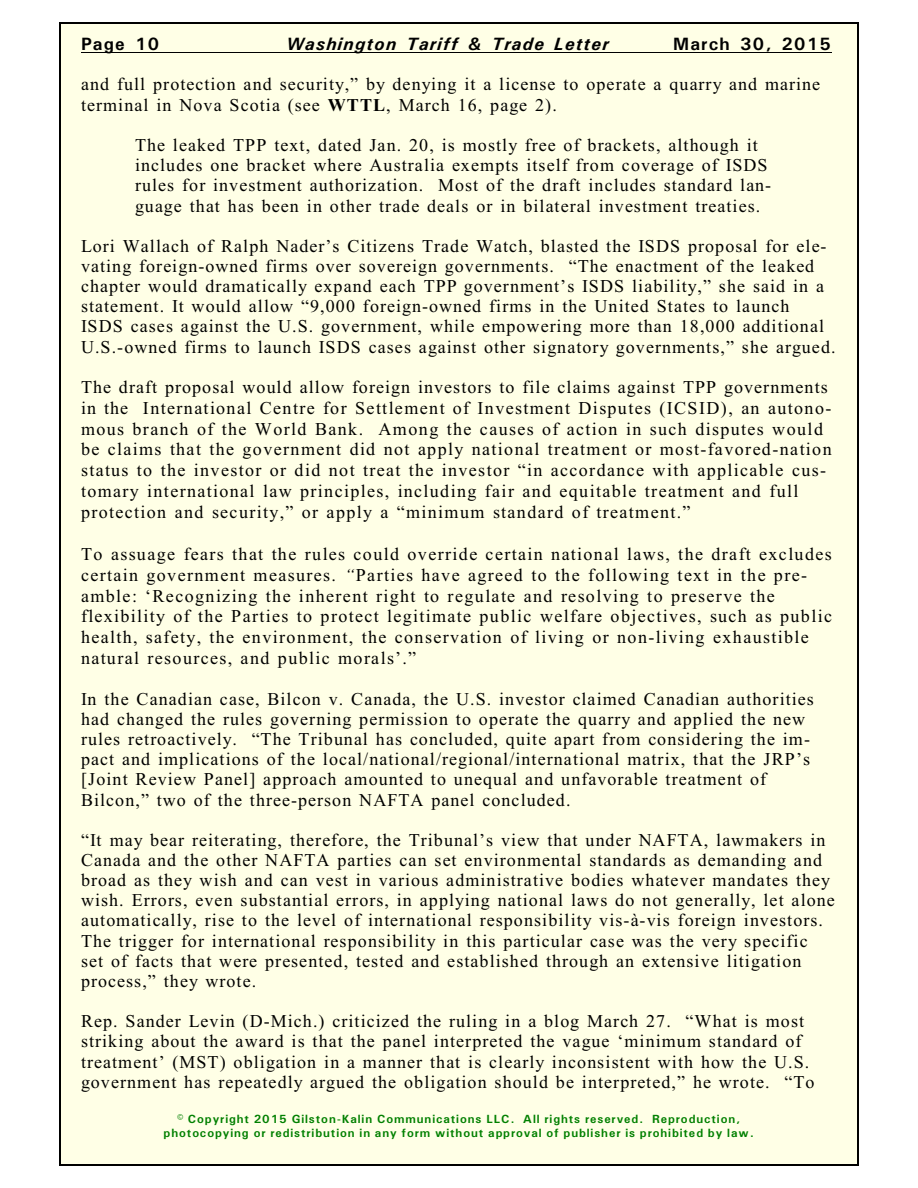
<style>
.page{position:relative;width:918px;height:1188px;background:#fff}
.page>*{position:absolute;margin:0;border:0;box-sizing:border-box;transform-origin:0 0}
.t1{font:18px/20.1px "Times New Roman";letter-spacing:.06em;color:#000}
.t2{font:italic 700 18px "Univers";letter-spacing:.07em;color:#000}
.t3{font:700 18px "Univers";letter-spacing:.075em;color:#000}
.t4{font:700 12px/13.6px "Univers";letter-spacing:.075em;color:#008000;text-align:center}
.s1{font-weight:700}
.s2{font-style:italic}
</style>
<div class="page">
<div style="left:59px;top:23px;width:800px;height:1142px;background:#ffffe6"></div>
<hr style="left:59px;top:23px;width:1px;height:1142px;background:#000">
<hr style="left:857px;top:23px;width:2px;height:1142px;background:#000">
<hr style="left:59px;top:23px;width:799px;height:1px;background:#000">
<hr style="left:59px;top:1164px;width:799px;height:1px;background:#000">
<hr style="left:81px;top:52px;width:751px;height:1px;background:#000">
<p class="t3" style="left:81px;top:38px;width:79px">Page 10</p>
<p class="t2" style="left:286px;top:38px;width:324px">Washington Tariff &amp; Trade Letter</p>
<p class="t3" style="left:673px;top:38px;width:159px">March 30, 2015</p>
<p class="t1" style="left:81px;top:76px;width:741px;line-height:20.5px">and full protection and security,” by denying it a license to operate a quarry and marine terminal in Nova Scotia (see <span class="s1">WTTL</span>, March 16, page 2).</p>
<p class="t1" style="left:135px;top:137px;width:638px">The leaked TPP text, dated Jan. 20, is mostly free of brackets, although it includes one bracket where Australia exempts itself from coverage of ISDS rules for investment authorization. Most of the draft includes standard lan&shy;guage that has been in other trade deals or in bilateral investment treaties.</p>
<p class="t1" style="left:81px;top:237px;width:756px">Lori Wallach of Ralph Nader’s Citizens Trade Watch, blasted the ISDS proposal for ele&shy;vating foreign-owned firms over sovereign governments. “The enactment of the leaked chapter would dramatically expand each TPP government’s ISDS liability,” she said in a statement. It would allow “9,000 foreign-owned firms in the United States to launch ISDS cases against the U.S. government, while empowering more than 18,000 additional U.S.-owned firms to launch ISDS cases against other signatory governments,” she argued.</p>
<p class="t1" style="left:81px;top:378px;width:752px;line-height:20.9px">The draft proposal would allow foreign investors to file claims against TPP governments in the International Centre for Settlement of Investment Disputes (ICSID), an autono&shy;mous branch of the World Bank. Among the causes of action in such disputes would be claims that the government did not apply national treatment or most-favored-nation status to the investor or did not treat the investor “in accordance with applicable cus&shy;tomary international law principles, including fair and equitable treatment and full protection and security,” or apply a “minimum standard of treatment.”</p>
<p class="t1" style="left:81px;top:545px;width:753px;line-height:20.9px">To assuage fears that the rules could override certain national laws, the draft excludes certain government measures. <span class="s2">“</span>Parties have agreed to the following text in the pre&shy;amble: ‘Recognizing the inherent right to regulate and resolving to preserve the flexibility of the Parties to protect legitimate public welfare objectives, such as public health, safety, the environment, the conservation of living or non-living exhaustible natural resources, and public morals’.”</p>
<p class="t1" style="left:81px;top:690px;width:734px">In the Canadian case, Bilcon v. Canada, the U.S. investor claimed Canadian authorities had changed the rules governing permission to operate the quarry and applied the new rules retroactively. “The Tribunal has concluded, quite apart from considering the im&shy;pact and implications of the local/national/regional/international matrix, that the JRP’s [Joint Review Panel] approach amounted to unequal and unfavorable treatment of Bilcon,” two of the three-person NAFTA panel concluded.</p>
<p class="t1" style="left:81px;top:831px;width:755px">“It may bear reiterating, therefore, the Tribunal’s view that under NAFTA, lawmakers in Canada and the other NAFTA parties can set environmental standards as demanding and broad as they wish and can vest in various administrative bodies whatever mandates they wish. Errors, even substantial errors, in applying national laws do not generally, let alone automatically, rise to the level of international responsibility vis-à-vis foreign investors.<br>The trigger for international responsibility in this particular case was the very specific<br>set of facts that were presented, tested and established through an extensive litigation process,” they wrote.</p>
<p class="t1" style="left:81px;top:1013px;width:735px">Rep. Sander Levin (D-Mich.) criticized the ruling in a blog March 27. “What is most striking about the award is that the panel interpreted the vague ‘minimum standard of treatment’ (MST) obligation in a manner that is clearly inconsistent with how the U.S. government has repeatedly argued the obligation should be interpreted,” he wrote. “To</p>
<p class="t4" style="left:164px;top:1113px;width:592px">© Copyright 2015 Gilston-Kalin Communications LLC. All rights reserved. Reproduction, photocopying or redistribution in any form without approval of publisher is prohibited by law.</p>
</div>
